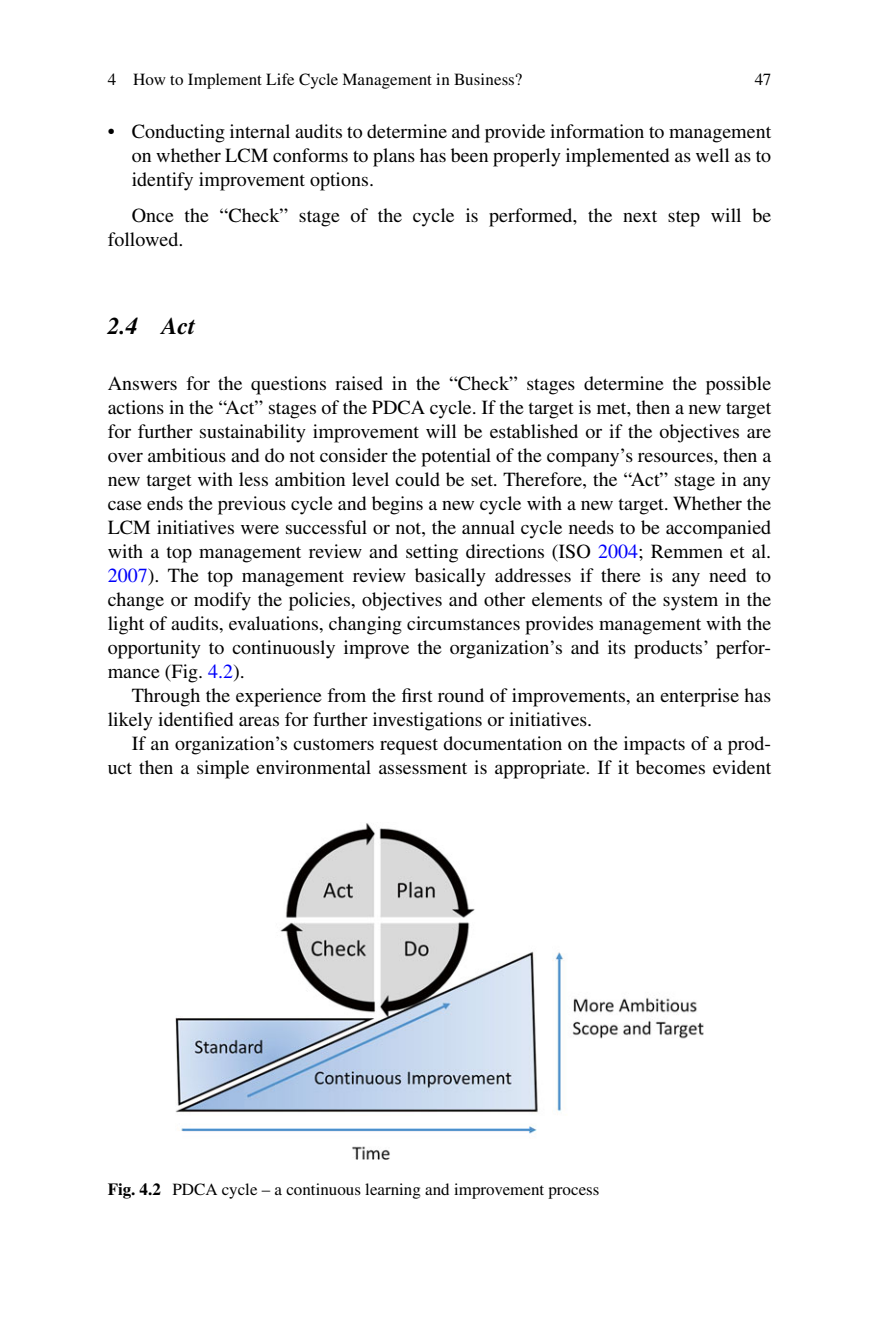
<style>
.page{position:relative;width:879px;height:1333px;background:#fff}
.page>*{position:absolute;margin:0;border:0;box-sizing:border-box;transform-origin:0 0}
.t1{font:italic 700 24px "Xlhghh Times";color:#000}
.t2{font:20px/24px "Lpbmsf Times";color:#000;text-align:justify}
.t3{font:17px "Lpbmsf Times";color:#000}
.s1{color:#0000fa}
.s2{font-family:"Pkbnrg Times";font-weight:700}
</style>
<div class="page">
<img style="left:175px;top:823px;width:528px;height:336px">
<p class="t3" style="left:108px;top:73px;width:416px">4 How to Implement Life Cycle Management in Business?</p>
<p class="t3" style="left:754px;top:73px;width:18px">47</p>
<p class="t2" style="left:132px;top:121px;width:641px;text-indent:-24px">• Conducting internal audits to determine and provide information to management on whether LCM conforms to plans has been properly implemented as well as to identify improvement options.</p>
<p class="t2" style="left:108px;top:205px;width:665px;text-indent:24px">Once the “Check” stage of the cycle is performed, the next step will be followed.</p>
<p class="t1" style="left:108px;top:317px;width:89px">2.4 Act</p>
<p class="t2" style="left:108px;top:373px;width:665px">Answers for the questions raised in the “Check” stages determine the possible actions in the “Act” stages of the PDCA cycle. If the target is met, then a new target for further sustainability improvement will be established or if the objectives are over ambitious and do not consider the potential of the company’s resources, then a new target with less ambition level could be set. Therefore, the “Act” stage in any case ends the previous cycle and begins a new cycle with a new target. Whether the LCM initiatives were successful or not, the annual cycle needs to be accompanied with a top management review and setting directions (ISO <span class="s1">2004</span> ; Remmen et al.<br><span class="s1">2007</span> ). The top management review basically addresses if there is any need to change or modify the policies, objectives and other elements of the system in the light of audits, evaluations, changing circumstances provides management with the opportunity to continuously improve the organization’s and its products’ perfor&shy;mance (Fig. <span class="s1">4.2</span> ).</p>
<p class="t2" style="left:108px;top:685px;width:665px;text-indent:24px">Through the experience from the first round of improvements, an enterprise has likely identified areas for further investigations or initiatives.</p>
<p class="t2" style="left:108px;top:733px;width:665px;text-align:right">If an organization’s customers request documentation on the impacts of a prod&shy;uct then a simple environmental assessment is appropriate. If it becomes evident</p>
<p class="t3" style="left:108px;top:1182px;width:493px"><span class="s2">Fig. 4.2</span> PDCA cycle – a continuous learning and improvement process</p>
</div>
